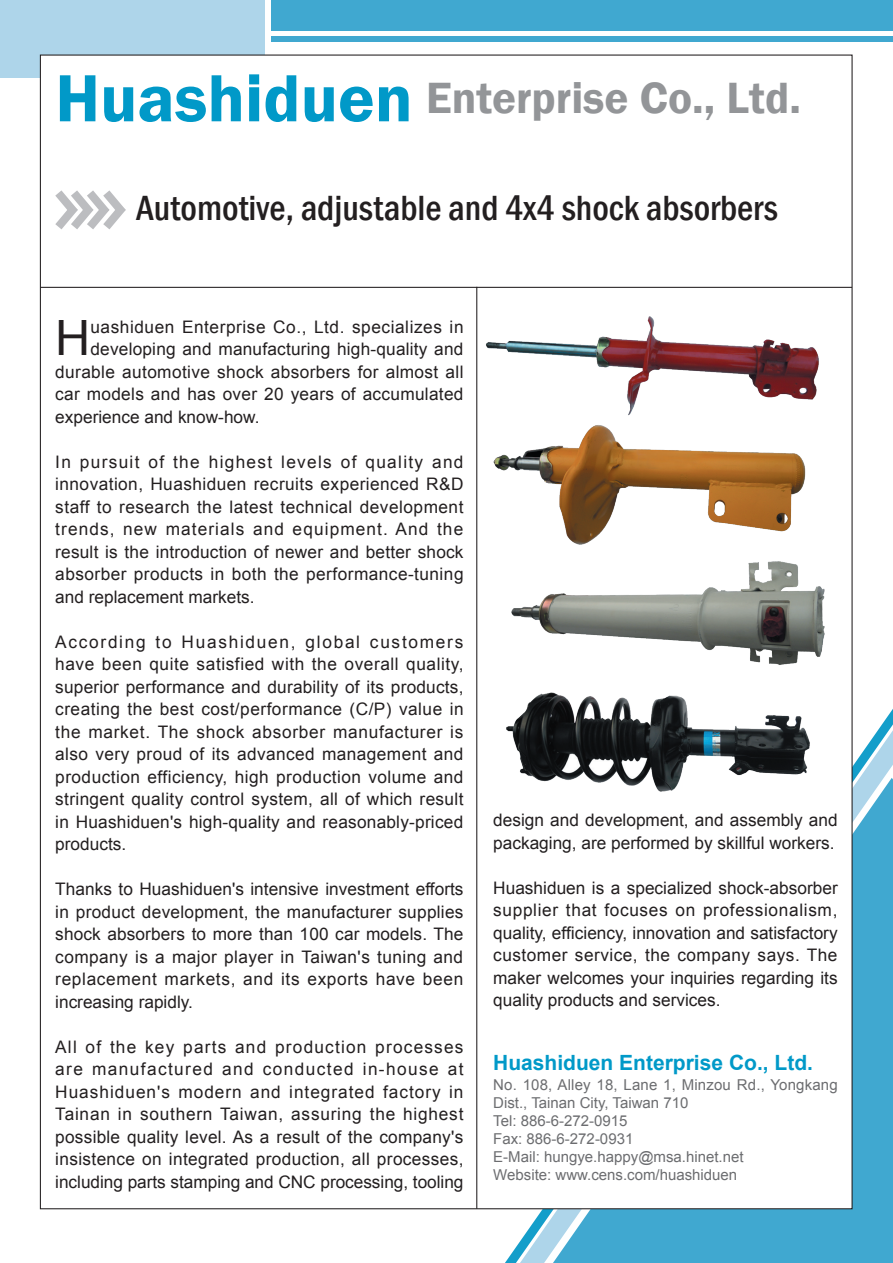
<style>
.page{position:relative;width:893px;height:1263px;background:#fff}
.page>*{position:absolute;margin:0;border:0;box-sizing:border-box;transform-origin:0 0}
.t1{font:48.75px "Arial";color:#231f20}
.t2{font:600 45px "Franklin Gothic";color:#939598}
.t3{font:500 condensed 36px "Franklin Gothic";color:#231f20}
.t4{font:700 21px "Arial";color:#0199c8}
.t5{font:17.25px/22.5px "Arial";letter-spacing:.01em;color:#231f20;text-align:justify}
.t6{font:17.25px "Arial";letter-spacing:.035em;color:#231f20}
.t7{font:15px/18px "Arial";color:#6c6d70}
.s1{font-size:69px;color:#0199c8}
</style>
<div class="page">
<div style="left:0;top:0;width:264px;height:78px;background:#aed5ea"></div>
<div style="left:271px;top:37px;width:622px;height:5px;background:#40a8d0"></div>
<div style="left:271px;top:0;width:622px;height:31px;background:#40a8d0"></div>
<svg style="left:553px;top:778px;width:340px;height:485px;background:#48aad0"></svg>
<div style="left:40px;top:55px;width:812px;height:1154px;background:#fff"></div>
<hr style="left:40px;top:287px;width:812px;height:1px;background:#231f20">
<svg style="left:55px;top:190px;width:71px;height:39px"></svg>
<hr style="left:476px;top:287px;width:1px;height:922px;background:#231f20">
<img style="left:476px;top:295px;width:349px;height:540px">
<h2 class="t2" style="left:55px;top:71px;width:747px"><span class="s1">Huashiduen</span> Enterprise Co., Ltd.</h2>
<h3 class="t3" style="left:136px;top:184px;width:643px">Automotive, adjustable and 4x4 shock absorbers</h3>
<h1 class="t1" style="left:55px;top:306px;width:37px">H</h1>
<p class="t6" style="left:90px;top:315px;width:375px">uashiduen Enterprise Co., Ltd. specializes in</p>
<p class="t5" style="left:90px;top:338px;width:375px">developing and manufacturing high-quality and</p>
<p class="t5" style="left:55px;top:361px;width:410px">durable automotive shock absorbers for almost all</p>
<p class="t5" style="left:55px;top:383px;width:410px">car models and has over 20 years of accumulated</p>
<p class="t5" style="left:55px;top:406px;width:206px">experience and know-how.</p>
<p class="t5" style="left:55px;top:451px;width:410px">In pursuit of the highest levels of quality and innovation, Huashiduen recruits experienced R&amp;D staff to research the latest technical development trends, new materials and equipment. And the result is the introduction of newer and better shock absorber products in both the performance-tuning and replacement markets.</p>
<p class="t5" style="left:55px;top:631px;width:410px">According to Huashiduen, global customers have been quite satisfied with the overall quality, superior performance and durability of its products, creating the best cost/performance (C/P) value in the market. The shock absorber manufacturer is also very proud of its advanced management and production efficiency, high production volume and stringent quality control system, all of which result in Huashiduen's high-quality and reasonably-priced products.</p>
<p class="t5" style="left:55px;top:878px;width:410px">Thanks to Huashiduen's intensive investment efforts in product development, the manufacturer supplies shock absorbers to more than 100 car models. The company is a major player in Taiwan's tuning and replacement markets, and its exports have been increasing rapidly.</p>
<p class="t5" style="left:55px;top:1036px;width:410px">All of the key parts and production processes are manufactured and conducted in-house at Huashiduen's modern and integrated factory in Tainan in southern Taiwan, assuring the highest possible quality level. As a result of the company's insistence on integrated production, all processes, including parts stamping and CNC processing, tooling</p>
<p class="t5" style="left:493px;top:809px;width:346px">design and development, and assembly and packaging, are performed by skillful workers.</p>
<p class="t5" style="left:493px;top:876px;width:346px">Huashiduen is a specialized shock-absorber supplier that focuses on professionalism, quality, efficiency, innovation and satisfactory customer service, the company says. The maker welcomes your inquiries regarding its quality products and services.</p>
<p class="t4" style="left:493px;top:1049px;width:321px">Huashiduen Enterprise Co., Ltd.</p>
<p class="t7" style="left:493px;top:1076px;width:346px">No. 108, Alley 18, Lane 1, Minzou Rd., Yongkang<br>Dist., Tainan City, Taiwan 710<br>Tel: 886-6-272-0915<br>Fax: 886-6-272-0931<br>E-Mail: hungye.happy@msa.hinet.net<br>Website: www.cens.com/huashiduen</p>
</div>
